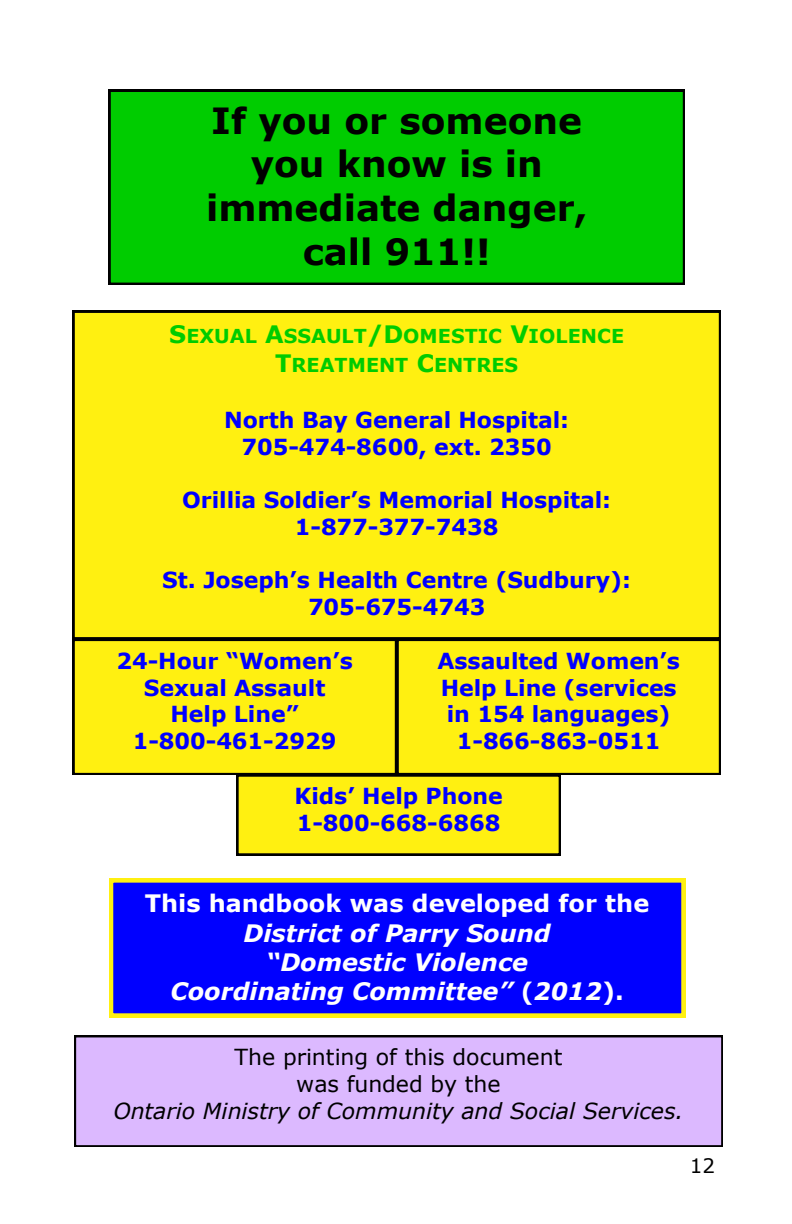
<style>
.page{position:relative;width:792px;height:1224px;background:#fff}
.page>*{position:absolute;margin:0;border:0;box-sizing:border-box;transform-origin:0 0}
.t1{font:700 36px/43.8px "Verdana";color:#000;text-align:center}
.t2{font:italic 700 24px/29.2px "Verdana";color:#fff;text-align:center}
.t3{font:700 24px "Verdana";color:#fff}
.t4{font:700 22px/26.8px "Verdana";letter-spacing:-.005em;color:#00f;text-align:center}
.t5{font:italic 22px "Verdana";color:#000}
.t6{font:22px/26.8px "Verdana";color:#000;text-align:center}
.t7{font:20px "Verdana";color:#000}
.t8{font:700 19.2px/29.4px "Verdana";color:#0c0;text-align:center}
.s1{font-size:24px}
.s2{font-style:normal}
</style>
<div class="page">
<div style="left:109px;top:90px;width:576px;height:195px;background:#0c0"></div>
<div style="left:73px;top:311px;width:648px;height:328px;background:#fff011"></div>
<div style="left:73px;top:639px;width:324px;height:136px;background:#fff011"></div>
<div style="left:397px;top:639px;width:324px;height:136px;background:#fff011"></div>
<div style="left:237px;top:775px;width:324px;height:80px;background:#fff011"></div>
<div style="left:75px;top:1036px;width:648px;height:111px;background:#dcb9ff"></div>
<svg style="left:109px;top:879px;width:576px;height:138px;background:#100fef"></svg>
<h1 class="t1" style="left:206px;top:98px;width:383px">If you or someone you know is in immediate danger, call 911!!</h1>
<p class="t8" style="left:169px;top:320px;width:456px"><span class="s1">S</span>EXUAL <span class="s1">A</span>SSAULT<span class="s1">/D</span>OMESTIC <span class="s1">V</span>IOLENCE<br><span class="s1">T</span>REATMENT <span class="s1">C</span>ENTRES</p>
<p class="t4" style="left:224px;top:406px;width:347px">North Bay General Hospital:<br>705-474-8600, ext. 2350</p>
<p class="t4" style="left:182px;top:486px;width:431px">Orillia Soldier’s Memorial Hospital:<br>1-877-377-7438</p>
<p class="t4" style="left:162px;top:566px;width:470px">St. Joseph’s Health Centre (Sudbury):<br>705-675-4743</p>
<p class="t4" style="left:116px;top:647px;width:238px">24-Hour “Women’s<br>Sexual Assault<br>Help Line”<br>1-800-461-2929</p>
<p class="t4" style="left:437px;top:647px;width:244px">Assaulted Women’s<br>Help Line (services in 154 languages)<br>1-866-863-0511</p>
<p class="t4" style="left:294px;top:782px;width:210px;text-align:left">Kids’ Help Phone<br>1-800-668-6868</p>
<p class="t3" style="left:145px;top:888px;width:506px">This handbook was developed for the</p>
<p class="t2" style="left:170px;top:918px;width:455px">District of Parry Sound<br>“Domestic Violence<br>Coordinating Committee” <span class="s2">(</span>2012<span class="s2">).</span></p>
<p class="t6" style="left:235px;top:1043px;width:329px">The printing of this document was funded by the</p>
<p class="t5" style="left:113px;top:1097px;width:572px">Ontario Ministry of Community and Social Services.</p>
<p class="t7" style="left:690px;top:1153px;width:27px">12</p>
</div>
